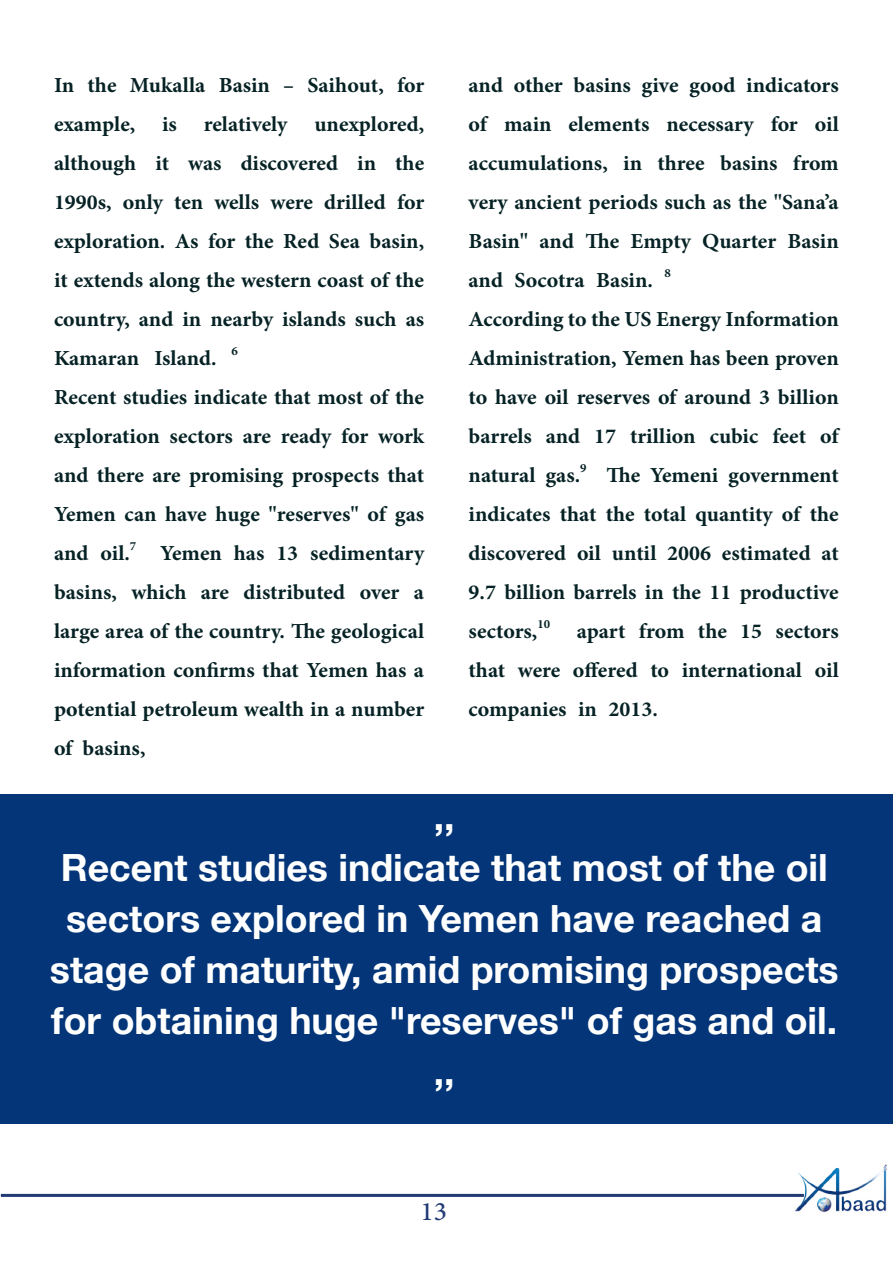
<style>
.page{position:relative;width:893px;height:1263px;background:#fff}
.page>*{position:absolute;margin:0;border:0;box-sizing:border-box;transform-origin:0 0}
.t1{font:700 37.5px/51px "Helvetica Neue LT";color:#fff;text-align:center}
.t2{font:37.5px "Adobe Arabic";color:#213a74}
.t3{font:700 30px/39px "Adobe Arabic";color:#062225}
.t4{font:700 17.55px "Adobe Arabic";color:#062225}
.s1{font-size:30px}
</style>
<div class="page">
<hr style="left:1px;top:1194px;width:803px;height:3px;background:#213a74">
<img style="left:791px;top:1164px;width:96px;height:49px">
<div style="left:0;top:794px;width:893px;height:329px;background:#033578"></div>
<p class="t3" style="left:54px;top:62px;width:372px;text-align:right">In the Mukalla Basin – Saihout, for unexplored,</p>
<p class="t3" style="left:54px;top:101px;width:83px">example,</p>
<p class="t3" style="left:204px;top:101px;width:85px">relatively</p>
<p class="t3" style="left:162px;top:101px;width:16px">is</p>
<p class="t3" style="left:54px;top:140px;width:372px">although<br>1990 ,s only ten wells were drilled for exploration. As for the Red Sea basin, it extends along the western coast of the country, and in nearby islands such as</p>
<p class="t4" style="left:211px;top:339px;width:28px">6<span class="s1">.</span></p>
<p class="t3" style="left:241px;top:140px;width:99px">discovered</p>
<p class="t3" style="left:395px;top:140px;width:30px">the</p>
<p class="t3" style="left:155px;top:140px;width:15px">it</p>
<p class="t3" style="left:357px;top:140px;width:20px">in</p>
<p class="t3" style="left:188px;top:140px;width:35px">was</p>
<p class="t3" style="left:154px;top:335px;width:58px">Island</p>
<p class="t3" style="left:54px;top:335px;width:372px">Kamaran<br>Recent studies indicate that most of the exploration sectors are ready for work and there are promising prospects that<br>Yemen can have huge "reserves" of gas and oil.<sup>7</sup></p>
<p class="t3" style="left:160px;top:530px;width:265px;text-align:right">Yemen has 13 sedimentary a</p>
<p class="t3" style="left:54px;top:569px;width:372px">basins,<br>large area of the country. The geological information confirms that Yemen has a potential petroleum wealth in a number of basins,</p>
<p class="t3" style="left:131px;top:569px;width:56px">which</p>
<p class="t3" style="left:244px;top:569px;width:103px">distributed</p>
<p class="t3" style="left:201px;top:569px;width:30px">are</p>
<p class="t3" style="left:360px;top:569px;width:41px">over</p>
<p class="t3" style="left:469px;top:62px;width:372px;text-align:right">and other basins give good indicators oil</p>
<p class="t3" style="left:469px;top:101px;width:20px">of</p>
<p class="t3" style="left:568px;top:101px;width:82px">elements</p>
<p class="t3" style="left:771px;top:101px;width:29px">for</p>
<p class="t3" style="left:504px;top:101px;width:49px">main</p>
<p class="t3" style="left:666px;top:101px;width:89px">necessary</p>
<p class="t3" style="left:469px;top:140px;width:372px">accumulations,<br>very ancient periods such as the "Sanaa’<br>Basin" and The Empty Quarter Basin</p>
<p class="t4" style="left:647px;top:261px;width:25px">8<span class="s1">.</span></p>
<p class="t3" style="left:657px;top:140px;width:49px">three</p>
<p class="t3" style="left:720px;top:140px;width:59px">basins</p>
<p class="t3" style="left:793px;top:140px;width:47px">from</p>
<p class="t3" style="left:623px;top:140px;width:20px">in</p>
<p class="t3" style="left:469px;top:257px;width:180px">and Socotra Basin</p>
<p class="t3" style="left:469px;top:296px;width:372px">AccordingtotheUSEnergyInformation</p>
<p class="t3" style="left:469px;top:335px;width:372px">Administration, Yemen has been proven</p>
<p class="t3" style="left:469px;top:374px;width:372px">to have oil reserves of around 3 billion</p>
<p class="t3" style="left:820px;top:413px;width:20px">of</p>
<p class="t3" style="left:469px;top:413px;width:120px">barrels natural gas.<sup>9</sup></p>
<p class="t3" style="left:546px;top:413px;width:36px">and</p>
<p class="t3" style="left:630px;top:413px;width:67px">trillion</p>
<p class="t3" style="left:710px;top:413px;width:50px">cubic</p>
<p class="t3" style="left:772px;top:413px;width:35px">feet</p>
<p class="t3" style="left:594px;top:413px;width:23px">17</p>
<p class="t3" style="left:469px;top:452px;width:372px;text-align:right">The Yemeni government<br>indicates that the total quantity of the discovered oil until 2006 estimated at 9.7 billion barrels in the 11 productive apart from the 15 sectors</p>
<p class="t4" style="left:532px;top:612px;width:20px"><span class="s1">,</span>10</p>
<p class="t3" style="left:469px;top:608px;width:372px">sectors<br>that were offered to international oil companies in 2013.</p>
<p class="t1" style="left:50px;top:792px;width:790px">,,<br>Recent studies indicate that most of the oil sectors explored in Yemen have reached a stage of maturity, amid promising prospects for obtaining huge "reserves" of gas and oil. ,,</p>
<p class="t2" style="left:420px;top:1185px;width:28px">13</p>
</div>
